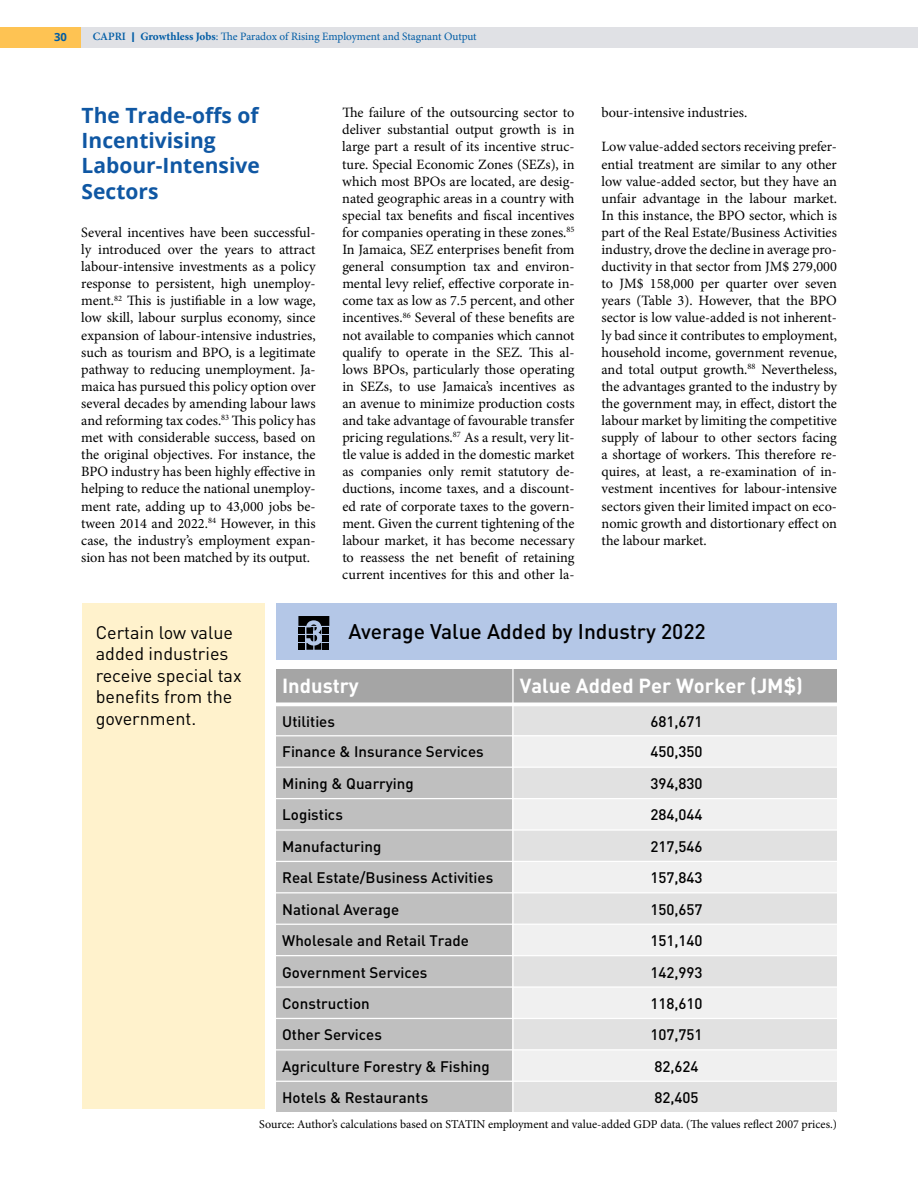
<style>
.page{position:relative;width:918px;height:1188px;background:#fff}
.page>*{position:absolute;margin:0;border:0;box-sizing:border-box;transform-origin:0 0}
.t1{font:700 21px/25.2px "Open Sans";color:#0f57a3}
.t2{font:500 21px "DIN Pro";color:#000}
.t3{font:700 20.1px "DIN Pro";color:#fff}
.t4{font:18px/21.6px "DIN Pro";color:#000}
.t5{font:500 15.15px "DIN Pro";color:#000}
.t6{font:14.25px/17.1px "Mignon";letter-spacing:-.005em;color:#000;text-align:justify}
.t7{font:12px "Mignon";color:#000}
.t8{font:11.25px "Mignon";letter-spacing:-.005em;color:#005ca5}
.t9{font:700 11.25px "Open Sans";color:#005ca5}
.s1{font-weight:600}
.s2{font-family:"Open Sans";font-weight:600;font-size:13.5px}
.s3{font-weight:700}
</style>
<div class="page">
<div style="left:277px;top:603px;width:560px;height:57px;background:#b4c7e7"></div>
<div style="left:82px;top:603px;width:183px;height:505px;background:#fff2cc"></div>
<svg style="left:298px;top:616px;width:31px;height:34px"></svg>
<div style="left:277px;top:669px;width:236px;height:35px;background:#a5a5a5"></div>
<div style="left:513px;top:669px;width:324px;height:35px;background:#a5a5a5"></div>
<div style="left:277px;top:704px;width:236px;height:32px;background:#bfbfbf"></div>
<div style="left:513px;top:704px;width:324px;height:32px;background:#e1e1e1"></div>
<div style="left:277px;top:736px;width:236px;height:31px;background:#bfbfbf"></div>
<div style="left:513px;top:736px;width:324px;height:31px;background:#f0f0f0"></div>
<div style="left:277px;top:767px;width:236px;height:32px;background:#bfbfbf"></div>
<div style="left:513px;top:767px;width:324px;height:32px;background:#e1e1e1"></div>
<div style="left:277px;top:799px;width:236px;height:31px;background:#bfbfbf"></div>
<div style="left:513px;top:799px;width:324px;height:31px;background:#f0f0f0"></div>
<div style="left:277px;top:830px;width:236px;height:31px;background:#bfbfbf"></div>
<div style="left:513px;top:830px;width:324px;height:31px;background:#e1e1e1"></div>
<div style="left:277px;top:861px;width:236px;height:32px;background:#bfbfbf"></div>
<div style="left:513px;top:861px;width:324px;height:32px;background:#f0f0f0"></div>
<div style="left:277px;top:893px;width:236px;height:31px;background:#bfbfbf"></div>
<div style="left:513px;top:893px;width:324px;height:31px;background:#e1e1e1"></div>
<div style="left:277px;top:924px;width:236px;height:32px;background:#bfbfbf"></div>
<div style="left:513px;top:924px;width:324px;height:32px;background:#f0f0f0"></div>
<div style="left:277px;top:956px;width:236px;height:31px;background:#bfbfbf"></div>
<div style="left:513px;top:956px;width:324px;height:31px;background:#e1e1e1"></div>
<div style="left:277px;top:987px;width:236px;height:31px;background:#bfbfbf"></div>
<div style="left:513px;top:987px;width:324px;height:31px;background:#f0f0f0"></div>
<div style="left:277px;top:1018px;width:236px;height:32px;background:#bfbfbf"></div>
<div style="left:513px;top:1018px;width:324px;height:32px;background:#e1e1e1"></div>
<div style="left:277px;top:1050px;width:236px;height:31px;background:#bfbfbf"></div>
<div style="left:513px;top:1050px;width:324px;height:31px;background:#f0f0f0"></div>
<div style="left:277px;top:1081px;width:236px;height:31px;background:#bfbfbf"></div>
<div style="left:513px;top:1081px;width:324px;height:31px;background:#e1e1e1"></div>
<hr style="left:512px;top:669px;width:2px;height:443px;background:#fff">
<svg style="left:278px;top:702px;width:559px;height:4px;fill:#fff"></svg>
<hr style="left:277px;top:735px;width:560px;height:1px;background:#fff">
<hr style="left:277px;top:767px;width:560px;height:1px;background:#fff">
<hr style="left:277px;top:798px;width:560px;height:1px;background:#fff">
<hr style="left:277px;top:829px;width:560px;height:2px;background:#fff">
<hr style="left:277px;top:861px;width:560px;height:1px;background:#fff">
<hr style="left:277px;top:892px;width:560px;height:1px;background:#fff">
<hr style="left:277px;top:924px;width:560px;height:1px;background:#fff">
<hr style="left:277px;top:955px;width:560px;height:1px;background:#fff">
<hr style="left:277px;top:986px;width:560px;height:2px;background:#fff">
<hr style="left:277px;top:1018px;width:560px;height:1px;background:#fff">
<hr style="left:277px;top:1049px;width:560px;height:1px;background:#fff">
<hr style="left:277px;top:1081px;width:560px;height:1px;background:#fff">
<hr style="left:277px;top:669px;width:1px;height:443px;background:#fff">
<hr style="left:277px;top:669px;width:560px;height:1px;background:#fff">
<div style="left:0;top:27px;width:918px;height:21px;background:#e0e1e5"></div>
<div style="left:0;top:27px;width:81px;height:21px;background:#fec353"></div>
<p class="t9" style="left:54px;top:29px;width:14px">30</p>
<p class="t8" style="left:93px;top:29px;width:385px"><span class="s1">CAPRI</span> <span class="s2">I</span> <span class="s3">Growthless Jobs</span>: The Paradox of Rising Employment and Stagnant Output</p>
<h1 class="t1" style="left:82px;top:102px;width:180px">The Trade-offs of<br>Incentivising<br>Labour-Intensive<br>Sectors</h1>
<p class="t6" style="left:81px;top:224px;width:236px">Several incentives have been successful&shy;ly introduced over the years to attract labour-intensive investments as a policy response to persistent, high unemploy&shy;ment.<sup>82</sup> This is justifiable in a low wage, low skill, labour surplus economy, since expansion of labour-intensive industries, such as tourism and BPO, is a legitimate pathway to reducing unemployment. Ja&shy;maica has pursued this policy option over several decades by amending labour laws and reforming tax codes.<sup>83</sup> This policy has met with considerable success, based on the original objectives. For instance, the BPO industry has been highly effective in helping to reduce the national unemploy&shy;ment rate, adding up to 43,000 jobs be&shy;tween 2014 and 2022.<sup>84</sup> However, in this case, the industry’s employment expan&shy;sion has not been matched by its output.</p>
<p class="t6" style="left:342px;top:104px;width:234px">The failure of the outsourcing sector to deliver substantial output growth is in large part a result of its incentive struc&shy;ture. Special Economic Zones (SEZs), in which most BPOs are located, are desig&shy;nated geographic areas in a country with special tax benefits and fiscal incentives for companies operating in these zones.<sup>85<br></sup>In Jamaica, SEZ enterprises benefit from general consumption tax and environ&shy;mental levy relief, effective corporate in&shy;come tax as low as 7.5 percent, and other incentives.<sup>86</sup> Several of these benefits are not available to companies which cannot qualify to operate in the SEZ. This al&shy;lows BPOs, particularly those operating in SEZs, to use Jamaica’s incentives as an avenue to minimize production costs and take advantage of favourable transfer pricing regulations.<sup>87</sup> As a result, very lit&shy;tle value is added in the domestic market as companies only remit statutory de&shy;ductions, income taxes, and a discount&shy;ed rate of corporate taxes to the govern&shy;ment. Given the current tightening of the labour market, it has become necessary to reassess the net benefit of retaining current incentives for this and other la-</p>
<p class="t6" style="left:602px;top:104px;width:147px">bour-intensive industries.</p>
<p class="t6" style="left:602px;top:138px;width:237px">Low value-added sectors receiving prefer&shy;ential treatment are similar to any other low value-added sector, but they have an unfair advantage in the labour market.<br>In this instance, the BPO sector, which is part of the Real Estate/Business Activities industry, drove the decline in average pro&shy;ductivity in that sector from JM$ 279,000 to JM$ 158,000 per quarter over seven years (Table 3). However, that the BPO sector is low value-added is not inherent&shy;ly bad since it contributes to employment, household income, government revenue, and total output growth.<sup>88</sup> Nevertheless, the advantages granted to the industry by the government may, in effect, distort the labour market by limiting the competitive supply of labour to other sectors facing a shortage of workers. This therefore re&shy;quires, at least, a re-examination of in&shy;vestment incentives for labour-intensive sectors given their limited impact on eco&shy;nomic growth and distortionary effect on the labour market.</p>
<p class="t4" style="left:96px;top:621px;width:139px">Certain low value</p>
<h1 class="t2" style="left:348px;top:618px;width:359px">Average Value Added by Industry 2022</h1>
<p class="t4" style="left:96px;top:643px;width:147px">added industries receive special tax benefits from the government.</p>
<h2 class="t3" style="left:282px;top:673px;width:78px">Industry</h2>
<h2 class="t3" style="left:520px;top:673px;width:285px">Value Added Per Worker (JM$)</h2>
<p class="t5" style="left:282px;top:711px;width:54px">Utilities</p>
<p class="t5" style="left:650px;top:711px;width:54px">681,671</p>
<p class="t5" style="left:282px;top:742px;width:203px">Finance &amp; Insurance Services</p>
<p class="t5" style="left:650px;top:742px;width:54px">450,350</p>
<p class="t5" style="left:282px;top:774px;width:133px">Mining &amp; Quarrying</p>
<p class="t5" style="left:650px;top:774px;width:54px">394,830</p>
<p class="t5" style="left:282px;top:805px;width:62px">Logistics</p>
<p class="t5" style="left:650px;top:805px;width:54px">284,044</p>
<p class="t5" style="left:282px;top:837px;width:101px">Manufacturing</p>
<p class="t5" style="left:650px;top:837px;width:54px">217,546</p>
<p class="t5" style="left:282px;top:868px;width:213px">Real Estate/Business Activities</p>
<p class="t5" style="left:650px;top:868px;width:54px">157,843</p>
<p class="t5" style="left:282px;top:899px;width:119px">National Average</p>
<p class="t5" style="left:650px;top:899px;width:54px">150,657</p>
<p class="t5" style="left:282px;top:931px;width:188px">Wholesale and Retail Trade</p>
<p class="t5" style="left:650px;top:931px;width:54px">151,140</p>
<p class="t5" style="left:282px;top:962px;width:147px">Government Services</p>
<p class="t5" style="left:650px;top:962px;width:54px">142,993</p>
<p class="t5" style="left:282px;top:994px;width:89px">Construction</p>
<p class="t5" style="left:650px;top:994px;width:54px">118,610</p>
<p class="t5" style="left:282px;top:1025px;width:101px">Other Services</p>
<p class="t5" style="left:650px;top:1025px;width:54px">107,751</p>
<p class="t5" style="left:282px;top:1056px;width:209px">Agriculture Forestry &amp; Fishing</p>
<p class="t5" style="left:654px;top:1056px;width:46px">82,624</p>
<p class="t5" style="left:282px;top:1088px;width:148px">Hotels &amp; Restaurants</p>
<p class="t5" style="left:654px;top:1088px;width:46px">82,405</p>
<p class="t7" style="left:259px;top:1116px;width:579px">Source: Author’s calculations based on STATIN employment and value-added GDP data. (The values reflect 2007 prices.)</p>
</div>
